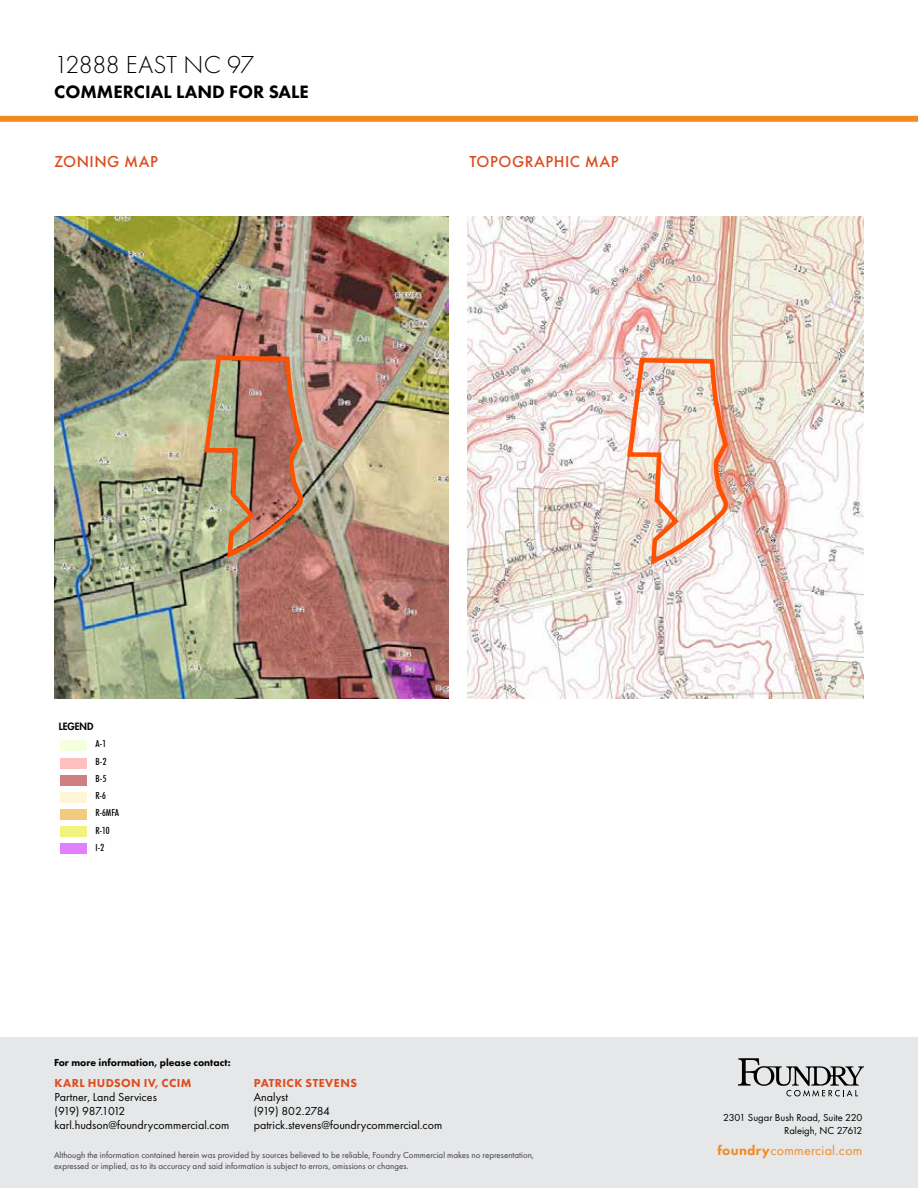
<style>
.page{position:relative;width:918px;height:1188px;background:#fff}
.page>*{position:absolute;margin:0;border:0;box-sizing:border-box;transform-origin:0 0}
.t1{font:300 25.5px "Futura PT";letter-spacing:-.015em;color:#000}
.t2{font:800 18.6px "Futura PT";color:#000}
.t3{font:500 16.5px "Futura PT";letter-spacing:.03em;color:#dc4c1f}
.t4{font:13.95px "Futura PT";letter-spacing:.02em;color:#f18b21}
.t5{font:12px/13.8px "Futura PT";color:#000}
.t6{font:800 12px "Futura PT";letter-spacing:.035em;color:#dc4c1f}
.t7{font:10.5px/13.8px "Futura PT";color:#000;text-align:right}
.t8{font:800 10.5px "Futura PT";color:#000}
.t9{font:500 condensed 9.75px/17.2px "Futura BT";color:#000}
.t10{font:800 9.75px "Futura Std";color:#000}
.t11{font:9px/10.8px "Futura PT";color:#414042}
.s1{font-weight:800}
</style>
<div class="page">
<div style="left:0;top:1037px;width:918px;height:151px;background:#e6e7e8"></div>
<svg style="left:738px;top:1058px;width:126px;height:39px"></svg>
<div style="left:0;top:116px;width:918px;height:6px;background:#f18b21"></div>
<img style="left:54px;top:217px;width:394px;height:482px">
<img style="left:468px;top:217px;width:396px;height:482px">
<img style="left:202px;top:353px;width:103px;height:206px">
<img style="left:625px;top:356px;width:105px;height:210px">
<div style="left:60px;top:741px;width:27px;height:10px;background:#f4ffde"></div>
<div style="left:60px;top:758px;width:27px;height:10px;background:#ffbfbf"></div>
<div style="left:60px;top:792px;width:27px;height:11px;background:#fff6d7"></div>
<div style="left:60px;top:826px;width:27px;height:11px;background:#f2f37e"></div>
<div style="left:60px;top:843px;width:27px;height:11px;background:#e27fff"></div>
<div style="left:60px;top:775px;width:27px;height:11px;background:#cf7f7f"></div>
<div style="left:60px;top:809px;width:27px;height:11px;background:#f2cb7e"></div>
<h1 class="t1" style="left:54px;top:50px;width:202px">12888 EAST NC 97</h1>
<h2 class="t2" style="left:54px;top:80px;width:256px">COMMERCIAL LAND FOR SALE</h2>
<h3 class="t3" style="left:54px;top:151px;width:105px">ZONING MAP</h3>
<h3 class="t3" style="left:469px;top:151px;width:151px">TOPOGRAPHIC MAP</h3>
<p class="t10" style="left:59px;top:720px;width:36px">LEGEND</p>
<p class="t9" style="left:95px;top:735px;width:25px">A-1<br>B-2<br>B-5<br>R-6<br>R-6MFA<br>R-10<br>I-2</p>
<p class="t8" style="left:54px;top:1056px;width:178px">For more information, please contact:</p>
<h3 class="t6" style="left:55px;top:1076px;width:138px">KARL HUDSON IV, CCIM</h3>
<h3 class="t5" style="left:55px;top:1090px;width:176px">Partner, Land Services<br>(919) 987.1012 karl.hudson@foundrycommercial.com</h3>
<h3 class="t6" style="left:254px;top:1076px;width:105px">PATRICK STEVENS</h3>
<h3 class="t5" style="left:254px;top:1090px;width:190px">Analyst<br>(919) 802.2784 patrick.stevens@foundrycommercial.com</h3>
<p class="t11" style="left:54px;top:1149px;width:482px">Although the information contained herein was provided by sources believed to be reliable, Foundry Commercial makes no representation, expressed or implied, as to its accuracy and said information is subject to errors, omissions or changes.</p>
<p class="t7" style="left:723px;top:1110px;width:141px">2301 Sugar Bush Road, Suite 220<br>Raleigh, NC 27612</p>
<h3 class="t4" style="left:717px;top:1142px;width:147px"><span class="s1">foundry</span>commercial.com</h3>
</div>
